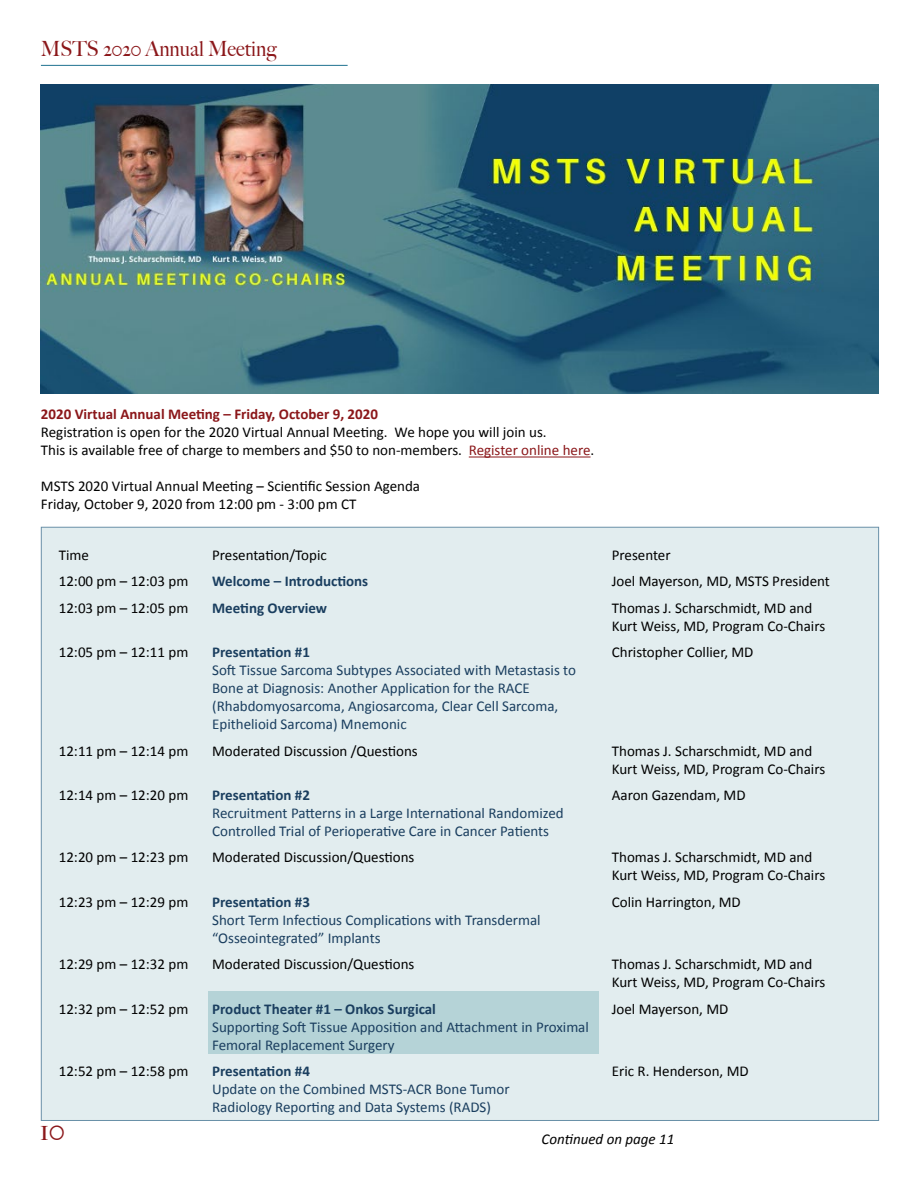
<style>
.page{position:relative;width:918px;height:1188px;background:#fff}
.page>*{position:absolute;margin:0;border:0;box-sizing:border-box;transform-origin:0 0}
.t1{font:500 30px "Big Caslon";color:#8b171a}
.t2{font:500 21px "Big Caslon";color:#8b171a;scale:.94 1}
.t3{font:15px "Calibri";color:#000}
.t4{font:15px/18px "Calibri";color:#1a3e5f}
.t5{font:700 15px "Calibri";color:#1a3e5f}
.t6{font:700 15px "Calibri";color:#8b171a}
.t7{font:italic 15px "Calibri";color:#000}
.s1{color:#8b171a}
</style>
<div class="page">
<div style="left:41px;top:527px;width:838px;height:594px;background:#e2edef;border:1px solid #6990a8"></div>
<hr style="left:469px;top:457px;width:122px;height:1px;background:#8b171a">
<hr style="left:41px;top:65px;width:307px;height:1px;background:#1e728f">
<img style="left:41px;top:85px;width:837px;height:309px">
<div style="left:208px;top:992px;width:390px;height:62px;background:#b5d3d7"></div>
<p class="t2" style="left:41px;top:31px;width:253px">MSTS 2020 Annual Meeting</p>
<p class="t6" style="left:41px;top:405px;width:339px">2020 Virtual Annual Meeting – Friday, October 9, 2020</p>
<p class="t3" style="left:41px;top:423px;width:507px">Registration is open for the 2020 Virtual Annual Meeting. We hope you will join us.</p>
<p class="t3" style="left:41px;top:441px;width:555px">This is available free of charge to members and $50 to non-members. <span class="s1">Register online here</span>.</p>
<p class="t3" style="left:41px;top:477px;width:381px">MSTS 2020 Virtual Annual Meeting – Scientific Session Agenda</p>
<p class="t3" style="left:41px;top:495px;width:317px">Friday, October 9, 2020 from 12:00 pm - 3:00 pm CT</p>
<p class="t3" style="left:59px;top:545px;width:32px">Time</p>
<p class="t3" style="left:212px;top:545px;width:116px">Presentation/Topic</p>
<p class="t3" style="left:612px;top:545px;width:60px">Presenter</p>
<p class="t3" style="left:59px;top:572px;width:131px">12:00 pm – 12:03 pm</p>
<p class="t5" style="left:212px;top:572px;width:158px">Welcome – Introductions</p>
<p class="t3" style="left:612px;top:572px;width:220px">Joel Mayerson, MD, MSTS President</p>
<p class="t3" style="left:59px;top:598px;width:131px">12:03 pm – 12:05 pm</p>
<p class="t5" style="left:212px;top:598px;width:116px">Meeting Overview</p>
<p class="t3" style="left:612px;top:598px;width:202px">Thomas J. Scharschmidt, MD and</p>
<p class="t3" style="left:612px;top:616px;width:215px">Kurt Weiss, MD, Program Co-Chairs</p>
<p class="t3" style="left:59px;top:643px;width:131px">12:05 pm – 12:11 pm</p>
<p class="t5" style="left:212px;top:643px;width:99px">Presentation #1</p>
<p class="t4" style="left:212px;top:661px;width:365px">Soft Tissue Sarcoma Subtypes Associated with Metastasis to<br>Bone at Diagnosis: Another Application for the RACE</p>
<p class="t4" style="left:212px;top:697px;width:348px">(Rhabdomyosarcoma, Angiosarcoma, Clear Cell Sarcoma,</p>
<p class="t4" style="left:212px;top:715px;width:196px">Epithelioid Sarcoma) Mnemonic</p>
<p class="t3" style="left:612px;top:643px;width:143px">Christopher Collier, MD</p>
<p class="t3" style="left:59px;top:741px;width:131px">12:11 pm – 12:14 pm</p>
<p class="t3" style="left:212px;top:741px;width:207px">Moderated Discussion /Questions</p>
<p class="t3" style="left:612px;top:741px;width:202px">Thomas J. Scharschmidt, MD and</p>
<p class="t3" style="left:612px;top:759px;width:215px">Kurt Weiss, MD, Program Co-Chairs</p>
<p class="t3" style="left:59px;top:785px;width:131px">12:14 pm – 12:20 pm</p>
<p class="t5" style="left:212px;top:785px;width:99px">Presentation #2</p>
<p class="t4" style="left:212px;top:804px;width:353px">Recruitment Patterns in a Large International Randomized</p>
<p class="t4" style="left:212px;top:822px;width:338px">Controlled Trial of Perioperative Care in Cancer Patients</p>
<p class="t3" style="left:612px;top:785px;width:135px">Aaron Gazendam, MD</p>
<p class="t3" style="left:59px;top:848px;width:131px">12:20 pm – 12:23 pm</p>
<p class="t3" style="left:212px;top:848px;width:204px">Moderated Discussion/Questions</p>
<p class="t3" style="left:612px;top:848px;width:202px">Thomas J. Scharschmidt, MD and</p>
<p class="t3" style="left:612px;top:866px;width:215px">Kurt Weiss, MD, Program Co-Chairs</p>
<p class="t3" style="left:59px;top:892px;width:131px">12:23 pm – 12:29 pm</p>
<p class="t5" style="left:212px;top:892px;width:99px">Presentation #3</p>
<p class="t4" style="left:212px;top:911px;width:330px">Short Term Infectious Complications with Transdermal</p>
<p class="t4" style="left:212px;top:929px;width:170px">“Osseointegrated” Implants</p>
<p class="t3" style="left:612px;top:892px;width:131px">Colin Harrington, MD</p>
<p class="t3" style="left:59px;top:955px;width:131px">12:29 pm – 12:32 pm</p>
<p class="t3" style="left:212px;top:955px;width:204px">Moderated Discussion/Questions</p>
<p class="t3" style="left:612px;top:955px;width:202px">Thomas J. Scharschmidt, MD and</p>
<p class="t3" style="left:612px;top:973px;width:215px">Kurt Weiss, MD, Program Co-Chairs</p>
<p class="t3" style="left:59px;top:999px;width:131px">12:32 pm – 12:52 pm</p>
<p class="t5" style="left:212px;top:999px;width:225px">Product Theater #1 – Onkos Surgical</p>
<p class="t4" style="left:212px;top:1018px;width:378px">Supporting Soft Tissue Apposition and Attachment in Proximal<br>Femoral Replacement Surgery</p>
<p class="t3" style="left:612px;top:999px;width:118px">Joel Mayerson, MD</p>
<p class="t3" style="left:59px;top:1062px;width:131px">12:52 pm – 12:58 pm</p>
<p class="t5" style="left:212px;top:1061px;width:99px">Presentation #4</p>
<p class="t4" style="left:212px;top:1080px;width:299px">Update on the Combined MSTS-ACR Bone Tumor</p>
<p class="t4" style="left:212px;top:1098px;width:280px">Radiology Reporting and Data Systems (RADS)</p>
<p class="t1" style="left:40px;top:1105px;width:26px">10</p>
<p class="t3" style="left:612px;top:1062px;width:138px">Eric R. Henderson, MD</p>
<p class="t7" style="left:542px;top:1129px;width:134px">Continued on page 11</p>
</div>
